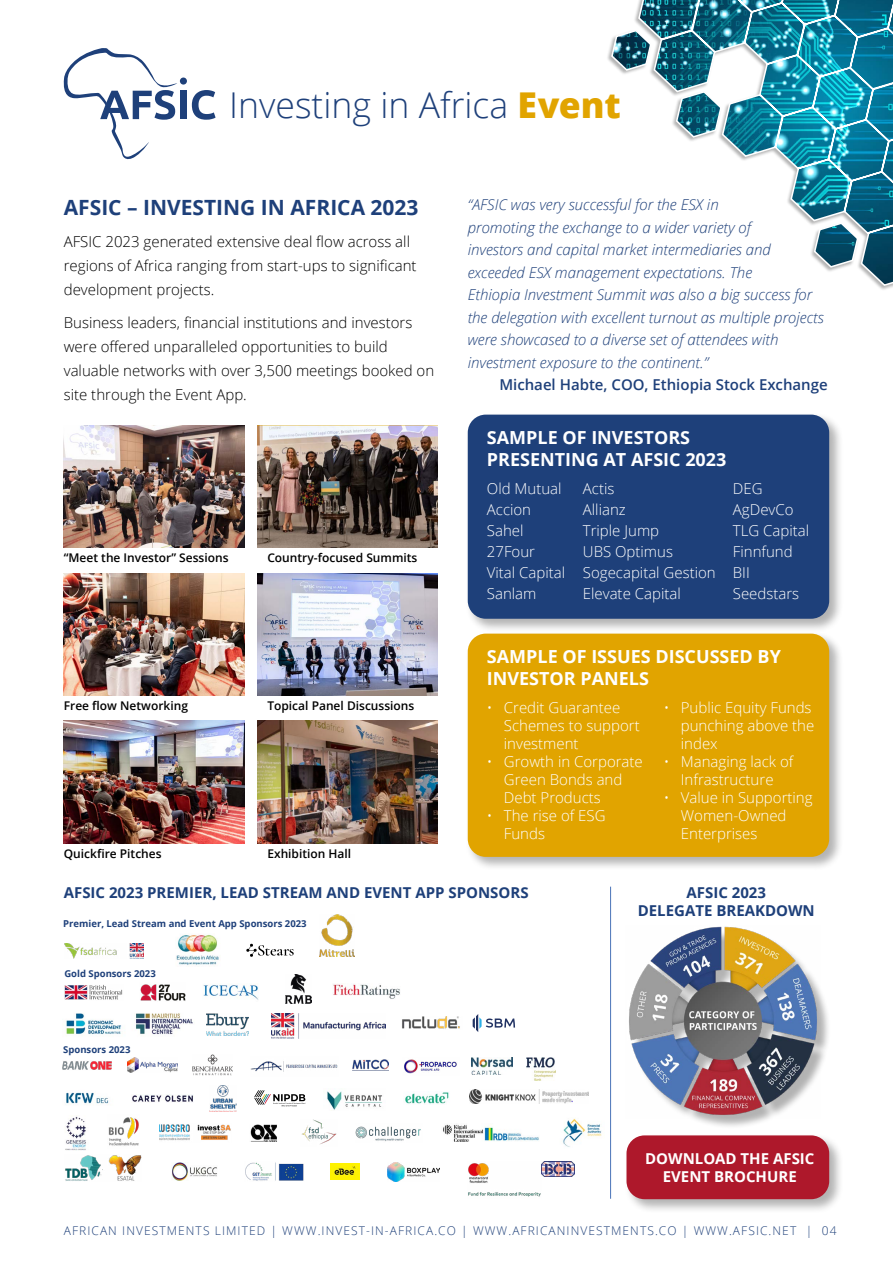
<style>
.page{position:relative;width:893px;height:1263px;background:#fff}
.page>*{position:absolute;margin:0;border:0;box-sizing:border-box;transform-origin:0 0}
.t1{font:300 35.55px "Open Sans";color:#1e407a}
.t2{font:700 21px "Open Sans";color:#1e407a}
.t3{font:700 18px/21.6px "Open Sans";color:#fff}
.t4{font:300 15px/18px "Open Sans";color:#fff}
.t5{font:italic 300 15px/22.5px "Open Sans";color:#1e407a}
.t6{font:300 15px/24px "Open Sans";color:#000}
.t7{font:700 15px/18px "Open Sans";color:#1e407a;text-align:center}
.t8{font:600 15px "Open Sans";color:#1e407a}
.t9{font:700 15px/18px "Open Sans";color:#fff;text-align:center}
.t10{font:600 12px "Open Sans";color:#000}
.t11{font:300 12px "Open Sans";letter-spacing:.09em;color:#1e407a}
.t12{font:700 9.45px "Open Sans";color:#1e407a}
.s1{font-weight:800;color:#e1a400}
</style>
<div class="page">
<svg style="left:610px;top:0;width:283px;height:287px"></svg>
<div style="left:465px;top:413px;width:378px;height:220px;background:#000;opacity:.3"></div>
<div style="left:468px;top:415px;width:361px;height:204px;background:#1e407a;border-radius:18px"></div>
<div style="left:465px;top:631px;width:378px;height:240px;background:#000;opacity:.3"></div>
<div style="left:468px;top:634px;width:361px;height:223px;background:#e1a400;border-radius:18px"></div>
<div style="left:624px;top:1133px;width:219px;height:80px;background:#000;opacity:.3"></div>
<div style="left:626px;top:1135px;width:203px;height:64px;background:#ae182b;border-radius:18px"></div>
<svg style="left:63px;top:48px;width:114px;height:112px"></svg>
<div style="left:180px;top:91px;width:7px;height:28px;background:#1e407a"></div>
<svg style="left:192px;top:90px;width:24px;height:30px"></svg>
<div style="left:180px;top:78px;width:7px;height:7px;background:#1e407a;border-radius:50%"></div>
<img style="left:132px;top:1095px;width:61px;height:7px">
<img style="left:63px;top:1061px;width:49px;height:9px">
<img style="left:404px;top:1059px;width:53px;height:15px">
<img style="left:352px;top:1059px;width:37px;height:12px">
<img style="left:128px;top:1057px;width:49px;height:15px">
<img style="left:193px;top:1055px;width:39px;height:20px">
<img style="left:526px;top:1058px;width:30px;height:22px">
<img style="left:66px;top:1092px;width:43px;height:12px">
<img style="left:251px;top:1061px;width:87px;height:11px">
<img style="left:64px;top:984px;width:59px;height:16px">
<img style="left:333px;top:983px;width:67px;height:16px">
<img style="left:203px;top:984px;width:56px;height:16px">
<img style="left:285px;top:975px;width:27px;height:28px">
<img style="left:140px;top:984px;width:46px;height:17px">
<img style="left:65px;top:943px;width:79px;height:16px">
<img style="left:176px;top:935px;width:43px;height:30px">
<img style="left:66px;top:1013px;width:127px;height:22px">
<img style="left:209px;top:1085px;width:28px;height:26px">
<img style="left:471px;top:1058px;width:41px;height:16px">
<svg style="left:254px;top:1090px;width:51px;height:16px"></svg>
<img style="left:327px;top:1091px;width:55px;height:19px">
<img style="left:206px;top:1013px;width:42px;height:22px">
<img style="left:65px;top:1116px;width:21px;height:34px">
<svg style="left:246px;top:943px;width:48px;height:14px"></svg>
<img style="left:405px;top:1092px;width:44px;height:12px">
<img style="left:108px;top:1117px;width:31px;height:29px">
<img style="left:469px;top:1090px;width:119px;height:13px">
<img style="left:271px;top:1013px;width:115px;height:26px">
<img style="left:159px;top:1124px;width:72px;height:17px">
<img style="left:402px;top:1017px;width:58px;height:12px">
<img style="left:563px;top:1118px;width:39px;height:29px">
<img style="left:301px;top:1119px;width:36px;height:25px">
<img style="left:355px;top:1126px;width:66px;height:15px">
<img style="left:250px;top:1125px;width:27px;height:17px">
<svg style="left:473px;top:1014px;width:42px;height:18px"></svg>
<img style="left:320px;top:915px;width:35px;height:42px">
<img style="left:65px;top:1155px;width:77px;height:26px">
<img style="left:443px;top:1124px;width:96px;height:18px">
<img style="left:172px;top:1163px;width:45px;height:18px">
<img style="left:245px;top:1162px;width:59px;height:19px">
<img style="left:468px;top:1163px;width:73px;height:34px">
<img style="left:330px;top:1163px;width:30px;height:16px">
<img style="left:387px;top:1162px;width:53px;height:19px">
<img style="left:541px;top:1161px;width:33px;height:16px">
<div style="left:631px;top:929px;width:200px;height:200px;background:#000;opacity:.3"></div>
<img style="left:629px;top:926px;width:191px;height:192px">
<hr style="left:610px;top:887px;width:1px;height:312px;background:#4a73b8">
<img style="left:64px;top:425px;width:180px;height:122px">
<img style="left:64px;top:573px;width:180px;height:122px">
<img style="left:64px;top:721px;width:180px;height:122px">
<img style="left:257px;top:425px;width:181px;height:122px">
<img style="left:257px;top:573px;width:181px;height:122px">
<img style="left:257px;top:721px;width:181px;height:122px">
<h1 class="t1" style="left:229px;top:81px;width:393px">Investing in Africa <span class="s1">Event</span></h1>
<h2 class="t2" style="left:64px;top:192px;width:356px">AFSIC – INVESTING IN AFRICA 2023</h2>
<p class="t6" style="left:64px;top:230px;width:354px">AFSIC 2023 generated extensive deal flow across all regions of Africa ranging from start-ups to significant development projects.</p>
<p class="t6" style="left:64px;top:310px;width:372px">Business leaders, financial institutions and investors were offered unparalleled opportunities to build valuable networks with over 3,500 meetings booked on site through the Event App.</p>
<p class="t10" style="left:64px;top:549px;width:166px">“Meet the Investor” Sessions</p>
<p class="t10" style="left:267px;top:549px;width:152px">Country-focused Summits</p>
<p class="t10" style="left:64px;top:697px;width:126px">Free flow Networking</p>
<p class="t10" style="left:267px;top:697px;width:149px">Topical Panel Discussions</p>
<p class="t10" style="left:64px;top:845px;width:99px">Quickfire Pitches</p>
<p class="t10" style="left:267px;top:845px;width:85px">Exhibition Hall</p>
<p class="t5" style="left:468px;top:193px;width:357px">“AFSIC was very successful for the ESX in<br>promoting the exchange to a wider variety of<br>investors and capital market intermediaries and exceeded ESX management expectations. The<br>Ethiopia Investment Summit was also a big success for the delegation with excellent turnout as multiple projects were showcased to a diverse set of attendees with investment exposure to the continent.”</p>
<p class="t8" style="left:499px;top:375px;width:330px">Michael Habte, COO, Ethiopia Stock Exchange</p>
<p class="t3" style="left:487px;top:427px;width:241px">SAMPLE OF INVESTORS<br>PRESENTING AT AFSIC 2023</p>
<p class="t4" style="left:487px;top:479px;width:76px">Old Mutual</p>
<p class="t4" style="left:583px;top:479px;width:33px">Actis</p>
<p class="t4" style="left:733px;top:479px;width:31px">DEG</p>
<p class="t4" style="left:487px;top:500px;width:46px">Accion</p>
<p class="t4" style="left:583px;top:500px;width:44px">Allianz</p>
<p class="t4" style="left:733px;top:500px;width:62px">AgDevCo</p>
<p class="t4" style="left:487px;top:521px;width:38px">Sahel</p>
<p class="t4" style="left:583px;top:521px;width:78px">Triple Jump</p>
<p class="t4" style="left:733px;top:521px;width:78px">TLG Capital</p>
<p class="t4" style="left:487px;top:542px;width:50px">27Four</p>
<p class="t4" style="left:583px;top:542px;width:92px">UBS Optimus</p>
<p class="t4" style="left:487px;top:541px;width:307px;line-height:21px;text-indent:246px">Finnfund<br>Vital Capital Sogecapital Gestion BII<br>Sanlam</p>
<p class="t4" style="left:583px;top:584px;width:99px">Elevate Capital</p>
<p class="t4" style="left:733px;top:584px;width:68px">Seedstars</p>
<p class="t3" style="left:487px;top:645px;width:296px">SAMPLE OF ISSUES DISCUSSED BY<br>INVESTOR PANELS</p>
<p class="t4" style="left:504px;top:698px;width:137px;text-indent:-17px">• Credit Guarantee<br>Schemes to support investment</p>
<p class="t4" style="left:504px;top:752px;width:140px;text-indent:-17px">• Growth in Corporate<br>Green Bonds and<br>Debt Products</p>
<p class="t4" style="left:504px;top:806px;width:103px;text-indent:-17px">• The rise of ESG<br>Funds</p>
<p class="t4" style="left:681px;top:698px;width:135px;text-indent:-17px">• Public Equity Funds punching above the index</p>
<p class="t4" style="left:664px;top:752px;width:131px;text-align:center">• Managing lack of<br>Infrastructure</p>
<p class="t4" style="left:681px;top:788px;width:133px;text-indent:-17px">• Value in Supporting<br>Women-Owned<br>Enterprises</p>
<p class="t7" style="left:64px;top:883px;width:466px">AFSIC 2023 PREMIER, LEAD STREAM AND EVENT APP SPONSORS</p>
<p class="t7" style="left:638px;top:883px;width:178px">AFSIC 2023<br>DELEGATE BREAKDOWN</p>
<p class="t12" style="left:63px;top:917px;width:245px">Premier, Lead Stream and Event App Sponsors 2023</p>
<p class="t12" style="left:64px;top:967px;width:93px">Gold Sponsors 2023</p>
<p class="t12" style="left:63px;top:1042px;width:69px">Sponsors 2023</p>
<p class="t9" style="left:645px;top:1149px;width:171px">DOWNLOAD THE AFSIC<br>EVENT BROCHURE</p>
<p class="t11" style="left:64px;top:1222px;width:774px">AFRICAN INVESTMENTS LIMITED | WWW.INVEST-IN-AFRICA.CO | WWW.AFRICANINVESTMENTS.CO | WWW.AFSIC.NET | 04</p>
</div>
